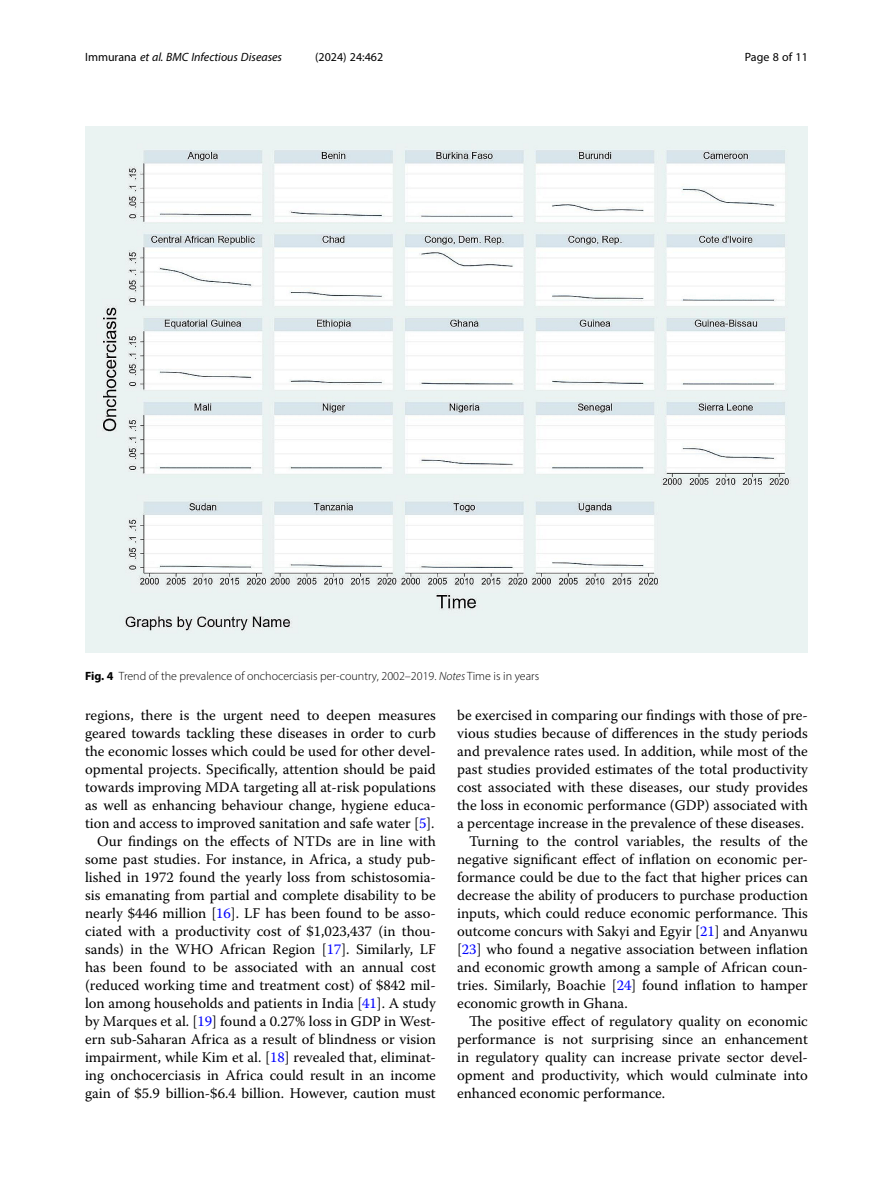
<style>
.page{position:relative;width:893px;height:1191px;background:#fff}
.page>*{position:absolute;margin:0;border:0;box-sizing:border-box;transform-origin:0 0}
.Body_Text_Indent{font:14.7px/18px "Warnock Pro";color:#000;text-align:justify}
.Figure_Caption{font:300 12px "Myriad Pro";color:#000}
.t1{font:italic 12px "Myriad Pro";color:#000}
.t2{font:12px "Myriad Pro";color:#000}
.s1{font-style:normal}
.s2{font-weight:700}
.s3{font-style:italic}
.s4{color:#00f}
</style>
<div class="page">
<img style="left:85px;top:126px;width:723px;height:527px">
<p class="t1" style="left:85px;top:50px;width:199px"><span class="s1">Immurana</span> et al. BMC Infectious Diseases</p>
<p class="t2" style="left:315px;top:50px;width:70px">(2024) 24:462</p>
<p class="t2" style="left:745px;top:50px;width:65px">Page 8 of 11</p>
<p class="Figure_Caption" style="left:85px;top:668px;width:456px"><span class="s2">Fig. 4</span> Trend of the prevalence of onchocerciasis per-country, 2002–2019. <span class="s3">Notes</span> Time is in years</p>
<p class="Body_Text_Indent" style="left:85px;top:706px;width:352px">regions, there is the urgent need to deepen measures geared towards tackling these diseases in order to curb the economic losses which could be used for other devel&shy;opmental projects. Specifically, attention should be paid towards improving MDA targeting all at-risk populations as well as enhancing behaviour change, hygiene educa&shy;tion and access to improved sanitation and safe water [<span class="s4">5</span>].</p>
<p class="Body_Text_Indent" style="left:85px;top:832px;width:352px;text-indent:12px">Our findings on the effects of NTDs are in line with some past studies. For instance, in Africa, a study pub&shy;lished in 1972 found the yearly loss from schistosomia&shy;sis emanating from partial and complete disability to be nearly $446 million [<span class="s4">16</span>]. LF has been found to be asso&shy;ciated with a productivity cost of $1,023,437 (in thou&shy;sands) in the WHO African Region [<span class="s4">17</span>]. Similarly, LF has been found to be associated with an annual cost (reduced working time and treatment cost) of $842 mil&shy;lon among households and patients in India [<span class="s4">41</span>]. A study by Marques et al. [<span class="s4">19</span>] found a 0.27% loss in GDP in West&shy;ern sub-Saharan Africa as a result of blindness or vision impairment, while Kim et al. [<span class="s4">18</span>] revealed that, eliminat&shy;ing onchocerciasis in Africa could result in an income gain of $5.9 billion-$6.4 billion. However, caution must</p>
<p class="Body_Text_Indent" style="left:457px;top:706px;width:352px">be exercised in comparing our findings with those of pre&shy;vious studies because of differences in the study periods and prevalence rates used. In addition, while most of the past studies provided estimates of the total productivity cost associated with these diseases, our study provides the loss in economic performance (GDP) associated with a percentage increase in the prevalence of these diseases.</p>
<p class="Body_Text_Indent" style="left:457px;top:832px;width:352px;text-indent:12px">Turning to the control variables, the results of the negative significant effect of inflation on economic per&shy;formance could be due to the fact that higher prices can decrease the ability of producers to purchase production inputs, which could reduce economic performance. This outcome concurs with Sakyi and Egyir [<span class="s4">21</span>] and Anyanwu [<span class="s4">23</span>] who found a negative association between inflation and economic growth among a sample of African coun&shy;tries. Similarly, Boachie [<span class="s4">24</span>] found inflation to hamper economic growth in Ghana.</p>
<p class="Body_Text_Indent" style="left:457px;top:1012px;width:352px;text-indent:12px">The positive effect of regulatory quality on economic performance is not surprising since an enhancement in regulatory quality can increase private sector devel&shy;opment and productivity, which would culminate into enhanced economic performance.</p>
</div>
